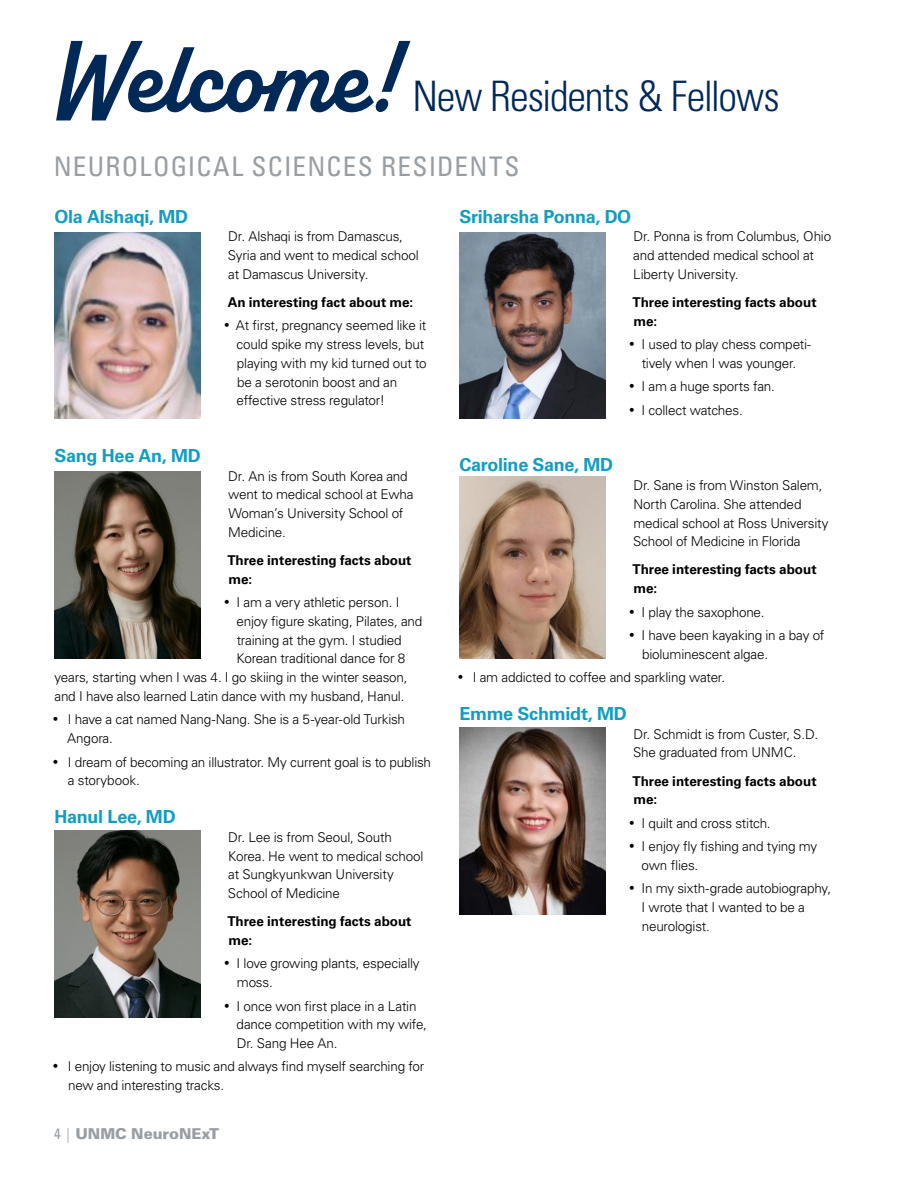
<style>
.page{position:relative;width:918px;height:1188px;background:#fff}
.page>*{position:absolute;margin:0;border:0;box-sizing:border-box;transform-origin:0 0}
.t1{font:700 102px "Alkaline";color:#002957}
.t2{font:300 condensed 42px "Univers LT Std";letter-spacing:-.03em;color:#002957}
.t3{font:condensed 27px "Univers LT Std";letter-spacing:.05em;color:#989ea3}
.t4{font:700 18px "Univers LT Std";letter-spacing:-.015em;color:#129dc0}
.t5{font:900 15px "Univers LT Std";letter-spacing:-.01em;color:#989ea3}
.t6{font:300 13.5px/18.8px "Univers LT Std";letter-spacing:-.015em;color:#000}
.t7{font:700 13.5px/18.8px "Univers LT Std";letter-spacing:-.005em;color:#000}
.s1{font-weight:400;font-stretch:condensed}
.s2{font-weight:300;font-stretch:condensed}
</style>
<div class="page">
<img style="left:54px;top:232px;width:147px;height:187px">
<img style="left:459px;top:232px;width:147px;height:187px">
<img style="left:459px;top:477px;width:147px;height:182px">
<img style="left:459px;top:728px;width:147px;height:187px">
<img style="left:54px;top:472px;width:147px;height:187px">
<img style="left:54px;top:831px;width:147px;height:186px">
<h1 class="t1" style="left:55px;top:15px;width:338px">Welcome!</h1>
<h2 class="t2" style="left:412px;top:71px;width:369px">New Residents &amp; Fellows</h2>
<h3 class="t3" style="left:54px;top:149px;width:467px">NEUROLOGICAL SCIENCES RESIDENTS</h3>
<h3 class="t4" style="left:54px;top:206px;width:135px">Ola Alshaqi, MD</h3>
<p class="t6" style="left:228px;top:227px;width:193px">Dr. Alshaqi is from Damascus,<br>Syria and went to medical school at Damascus University.</p>
<p class="t7" style="left:228px;top:293px;width:187px">An interesting fact about me:</p>
<p class="t6" style="left:237px;top:316px;width:192px;text-indent:-13px">• At first, pregnancy seemed like it could spike my stress levels, but playing with my kid turned out to be a serotonin boost and an effective stress regulator!</p>
<h3 class="t4" style="left:460px;top:206px;width:173px">Sriharsha Ponna, DO</h3>
<p class="t6" style="left:633px;top:227px;width:199px">Dr. Ponna is from Columbus, Ohio and attended medical school at<br>Liberty University.</p>
<p class="t7" style="left:632px;top:293px;width:186px">Three interesting facts about me:</p>
<p class="t6" style="left:629px;top:335px;width:184px;text-align:center">• I used to play chess competi&shy;tively when I was younger.</p>
<p class="t6" style="left:629px;top:377px;width:148px">• I am a huge sports fan.</p>
<p class="t6" style="left:629px;top:401px;width:115px">• I collect watches.</p>
<h3 class="t4" style="left:55px;top:445px;width:148px">Sang Hee An, MD</h3>
<p class="t6" style="left:228px;top:467px;width:187px">Dr. An is from South Korea and went to medical school at Ewha<br>Woman’s University School of<br>Medicine.</p>
<p class="t7" style="left:227px;top:551px;width:186px">Three interesting facts about me:</p>
<p class="t6" style="left:224px;top:593px;width:177px">• I am a very athletic person. I</p>
<p class="t6" style="left:237px;top:612px;width:187px">enjoy figure skating, Pilates, and</p>
<p class="t6" style="left:237px;top:631px;width:167px">training at the gym. I studied</p>
<p class="t6" style="left:237px;top:649px;width:170px">Korean traditional dance for 8</p>
<p class="t6" style="left:54px;top:668px;width:355px">years, starting when I was 4. I go skiing in the winter season,</p>
<p class="t6" style="left:54px;top:687px;width:352px">and I have also learned Latin dance with my husband, Hanul.</p>
<p class="t6" style="left:67px;top:710px;width:339px;text-indent:-15px">• I have a cat named Nang-Nang. She is a 5-year-old Turkish<br>Angora.</p>
<p class="t6" style="left:68px;top:752px;width:365px;text-indent:-15px">• I dream of becoming an illustrator. My current goal is to publish a storybook.</p>
<h3 class="t4" style="left:55px;top:806px;width:123px">Hanul Lee, MD</h3>
<p class="t6" style="left:228px;top:828px;width:197px">Dr. Lee is from Seoul, South<br>Korea. He went to medical school at Sungkyunkwan University<br>School of Medicine</p>
<p class="t7" style="left:227px;top:912px;width:186px">Three interesting facts about me:</p>
<p class="t6" style="left:237px;top:954px;width:184px;text-indent:-13px">• I love growing plants, especially moss.</p>
<p class="t6" style="left:237px;top:996px;width:192px;text-indent:-13px">• I once won first place in a Latin dance competition with my wife,<br>Dr. Sang Hee An.</p>
<p class="t6" style="left:68px;top:1057px;width:358px;text-indent:-16px">• I enjoy listening to music and always find myself searching for new and interesting tracks.</p>
<p class="t5" style="left:54px;top:1125px;width:167px"><span class="s1">4</span> <span class="s2">|</span> UNMC NeuroNExT</p>
<h3 class="t4" style="left:459px;top:454px;width:155px">Caroline Sane, MD</h3>
<p class="t6" style="left:633px;top:476px;width:197px">Dr. Sane is from Winston Salem,<br>North Carolina. She attended medical school at Ross University<br>School of Medicine in Florida</p>
<p class="t7" style="left:632px;top:560px;width:186px">Three interesting facts about me:</p>
<p class="t6" style="left:629px;top:602px;width:137px">• I play the saxophone.</p>
<p class="t6" style="left:642px;top:626px;width:184px;text-indent:-13px">• I have been kayaking in a bay of bioluminescent algae.</p>
<p class="t6" style="left:458px;top:668px;width:269px">• I am addicted to coffee and sparkling water.</p>
<h3 class="t4" style="left:459px;top:703px;width:169px">Emme Schmidt, MD</h3>
<p class="t6" style="left:633px;top:724px;width:187px">Dr. Schmidt is from Custer, S.D.<br>She graduated from UNMC.</p>
<p class="t7" style="left:632px;top:771px;width:186px">Three interesting facts about me:</p>
<p class="t6" style="left:629px;top:814px;width:143px">• I quilt and cross stitch.</p>
<p class="t6" style="left:642px;top:837px;width:177px;text-indent:-13px">• I enjoy fly fishing and tying my own flies.</p>
<p class="t6" style="left:642px;top:879px;width:191px;text-indent:-13px">• In my sixth-grade autobiography,<br>I wrote that I wanted to be a neurologist.</p>
</div>
